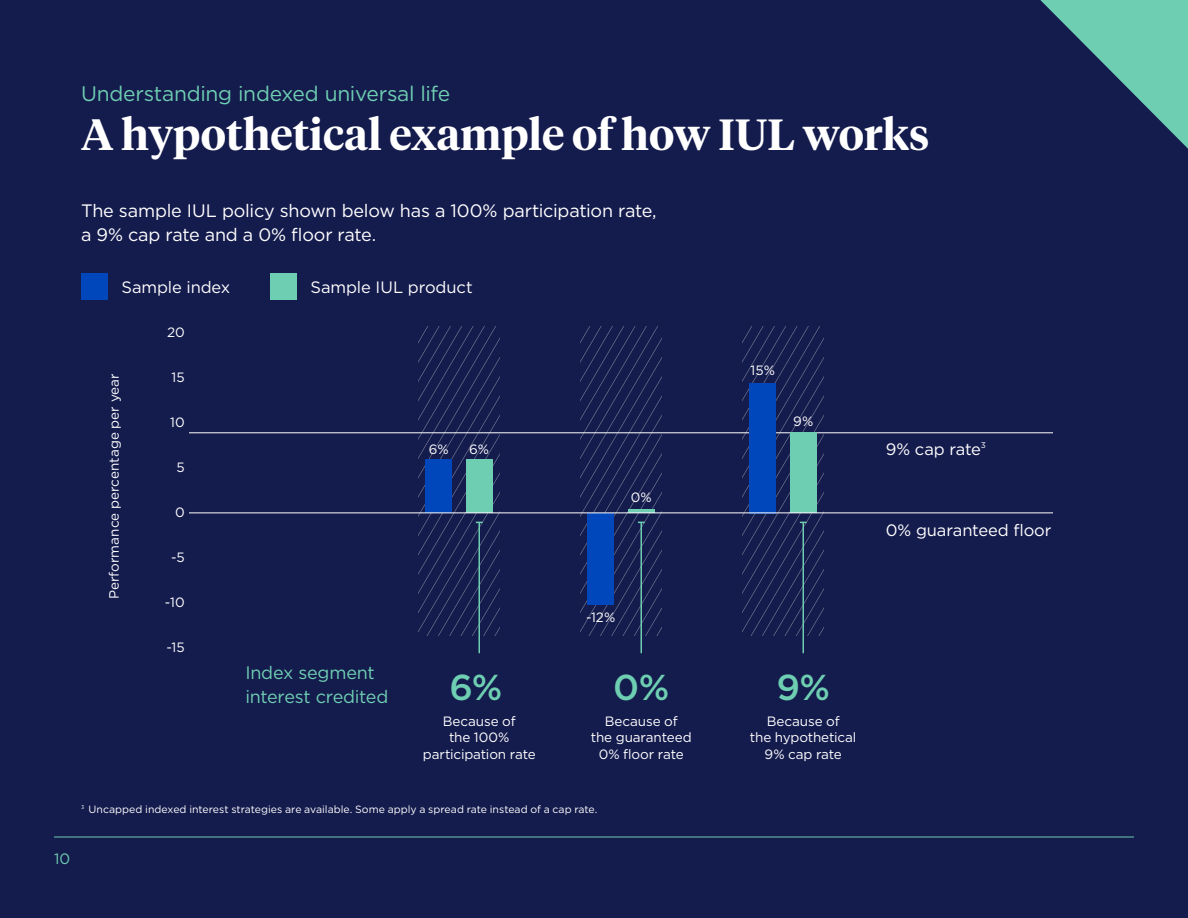
<style>
.page{position:relative;width:1188px;height:918px;background:#141b4d}
.page>*{position:absolute;margin:0;border:0;box-sizing:border-box;transform-origin:0 0}
.page_header{font:600 43.5px "Tiempos Headline";color:#fff}
.t1{font:500 36px "Gotham";color:#6eceb2}
.page_subhead{font:21px "Gotham";letter-spacing:-.015em;color:#6eceb2}
._12pt_16_body_copy{font:18px/24px "Gotham";letter-spacing:-.015em;color:#fff}
.t2{font:18px/24px "Gotham";letter-spacing:-.015em;color:#6eceb2}
.t3{font:16.5px "Gotham";letter-spacing:-.005em;color:#fff}
.t4{font:15px "Gotham";color:#6eceb2}
.t5{font:13.5px/16.5px "Gotham";letter-spacing:-.005em;color:#fff;text-align:center}
.t6{font:10.5px "Gotham";color:#fff}
</style>
<div class="page">
<hr style="left:54px;top:837px;width:1080px;height:1px;background:#6eceb2">
<svg style="left:1040px;top:0;width:148px;height:149px"></svg>
<hr style="left:189px;top:432px;width:864px;height:1px;background:#fff">
<div style="left:81px;top:273px;width:27px;height:27px;background:#0047bb"></div>
<div style="left:270px;top:273px;width:27px;height:27px;background:#6eceb2"></div>
<hr style="left:478px;top:522px;width:2px;height:131px;background:#6eceb2">
<svg style="left:418px;top:326px;width:82px;height:310px"></svg>
<hr style="left:640px;top:522px;width:2px;height:131px;background:#6eceb2">
<svg style="left:580px;top:326px;width:82px;height:310px"></svg>
<hr style="left:802px;top:522px;width:2px;height:131px;background:#6eceb2">
<svg style="left:742px;top:326px;width:82px;height:310px"></svg>
<hr style="left:189px;top:513px;width:864px;height:1px;background:#fff">
<p class="page_subhead" style="left:81px;top:80px;width:371px">Understanding indexed universal life</p>
<p class="page_header" style="left:81px;top:105px;width:850px">A hypothetical example of how IUL works</p>
<p class="_12pt_16_body_copy" style="left:81px;top:198px;width:577px">The sample IUL policy shown below has a 100% participation rate, a 9% cap rate and a 0% floor rate.</p>
<p class="t3" style="left:122px;top:277px;width:110px">Sample index</p>
<p class="t3" style="left:310px;top:277px;width:164px">Sample IUL product</p>
<p class="t5" style="left:105px;top:599px;width:228px;rotate:-90deg">Performance percentage per year</p>
<p class="t5" style="left:167px;top:324px;width:19px">20</p>
<p class="t5" style="left:172px;top:369px;width:15px">15</p>
<p class="t5" style="left:170px;top:413px;width:16px">10</p>
<p class="t5" style="left:177px;top:458px;width:10px">5</p>
<p class="t5" style="left:175px;top:503px;width:11px">0</p>
<p class="t5" style="left:171px;top:548px;width:15px">-5</p>
<p class="t5" style="left:165px;top:593px;width:21px">-10</p>
<p class="t5" style="left:166px;top:638px;width:20px">-15</p>
<p class="t5" style="left:429px;top:441px;width:21px">6%</p>
<p class="t5" style="left:469px;top:441px;width:21px">6%</p>
<p class="t5" style="left:631px;top:489px;width:23px">0%</p>
<p class="t5" style="left:586px;top:608px;width:31px">-12%</p>
<p class="t5" style="left:751px;top:362px;width:26px">15%</p>
<p class="t5" style="left:793px;top:413px;width:22px">9%</p>
<h3 class="t2" style="left:245px;top:660px;width:144px">Index segment interest credited</h3>
<h2 class="t1" style="left:449px;top:664px;width:55px">6%</h2>
<h2 class="t1" style="left:613px;top:664px;width:58px">0%</h2>
<h2 class="t1" style="left:776px;top:664px;width:55px">9%</h2>
<p class="t5" style="left:423px;top:712px;width:114px">Because of<br>the 100% participation rate</p>
<p class="t5" style="left:591px;top:712px;width:102px">Because of<br>the guaranteed<br>0% floor rate</p>
<p class="t5" style="left:750px;top:712px;width:108px">Because of<br>the hypothetical<br>9% cap rate</p>
<p class="t3" style="left:886px;top:439px;width:102px">9% cap rate<sup>3</sup></p>
<p class="t3" style="left:886px;top:520px;width:167px">0% guaranteed floor</p>
<p class="t6" style="left:81px;top:803px;width:518px"><sup>3</sup> Uncapped indexed interest strategies are available. Some apply a spread rate instead of a cap rate.</p>
<p class="t4" style="left:54px;top:849px;width:18px">10</p>
</div>
